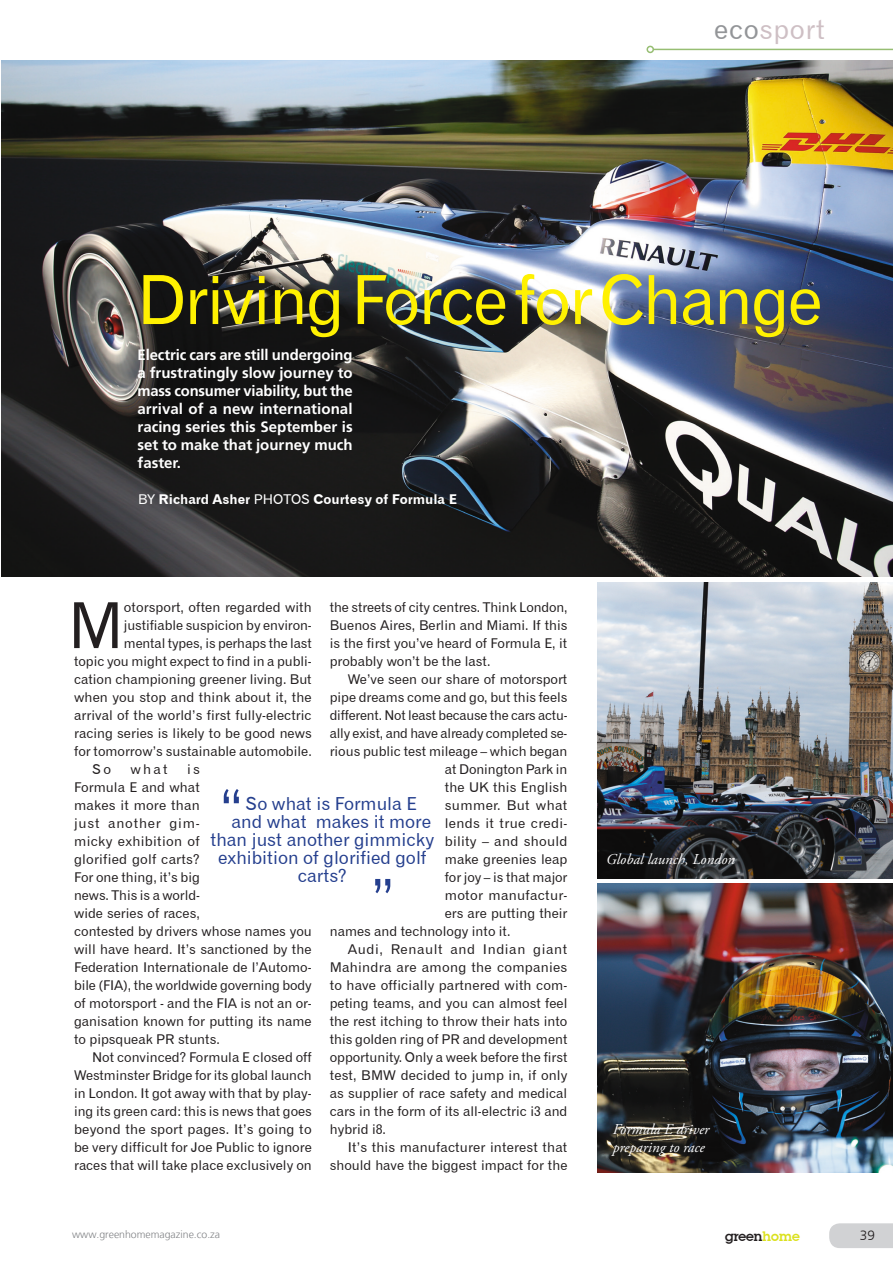
<style>
.page{position:relative;width:893px;height:1263px;background:#fff}
.page>*{position:absolute;margin:0;border:0;box-sizing:border-box;transform-origin:0 0}
.Body_Copy_Default{font:67.5px "Gothic 720 BT Roman B";letter-spacing:-.025em;color:#fff101}
.Body_Copy_No_Indent{font:63.15px "Gothic 720 BT Roman B";color:#231f20}
.Body_Copy_Default-2{font:54px "Gothic 720 BT Roman B";color:#253f8e}
.t1{font:27px "Gothic 720 BT Roman B";letter-spacing:.025em;color:#cebfc4}
.Body_Copy_Default-3{font:18px "Gothic 720 BT Roman B";color:#253f8e}
.t2{font:300 18px "Frutiger LT";color:#231f20}
.Body_Crosshead{font:700 15px/18px "Frutiger LT Std";color:#fff;text-align:justify}
.Picture_Captions{font:italic 15px/18px "Adobe Garamond Pro";color:#fff}
.t3{font:700 15px "Lapland";color:#231f20}
.Body_Copy_Default-4{font:13.5px/18px "Gothic 720 BT Roman B";color:#231f20;text-align:justify}
.Body_Copy_No_Indent-2{font:13.5px/18px "Gothic 720 BT Roman B";color:#231f20;text-align:right}
.Body_Copy_Default-5{font:13.5px "Gothic 720 BT Roman B";letter-spacing:.02em;color:#231f20}
.Body_Copy_No_Indent-3{font:13.5px "Gothic 720 BT Bold B";color:#fff}
.Body_Copy_Default-6{font:13.5px "Gothic 720 BT Roman B";letter-spacing:.025em;color:#231f20}
.t4{font:300 13.5px "Frutiger LT";color:#231f20}
.t5{font:300 10.5px "Frutiger LT";color:#808285}
.s1{color:#939598}
.s2{font-family:"Gothic 720 BT Roman B"}
.s3{color:#dbe11e}
</style>
<div class="page">
<svg style="left:829px;top:1223px;width:64px;height:25px;background:#d3d3d5"></svg>
<hr style="left:653px;top:49px;width:240px;height:1px;background:#97be73">
<div style="left:646px;top:46px;width:8px;height:7px;border:2px solid #97be73;border-radius:50%"></div>
<img style="left:2px;top:61px;width:891px;height:515px">
<img style="left:597px;top:883px;width:296px;height:290px">
<img style="left:597px;top:583px;width:296px;height:296px">
<p class="t1" style="left:714px;top:13px;width:112px"><span class="s1">eco</span>sport</p>
<p class="Body_Copy_Default" style="left:137px;top:259px;width:687px">Driving Force for Change</p>
<p class="Body_Crosshead" style="left:138px;top:346px;width:217px">Electric cars are still undergoing a frustratingly slow journey to mass consumer viability, but the arrival of a new international racing series this September is set to make that journey much faster.</p>
<p class="Body_Copy_No_Indent-3" style="left:138px;top:491px;width:320px"><span class="s2">BY</span> Richard Asher <span class="s2">PHOTOS</span> Courtesy of Formula E</p>
<p class="Body_Copy_No_Indent-2" style="left:74px;top:598px;width:239px">otorsport, often regarded with justifiable suspicion by environ-<br>mental types, is perhaps the last<br>topic you might expect to find in a publi&shy;cation championing greener living. But when you stop and think about it, the arrival of the world’s first fully-electric racing series is likely to be good news for tomorrow’s sustainable automobile.</p>
<p class="Body_Copy_Default-4" style="left:92px;top:760px;width:20px">So</p>
<p class="Body_Copy_Default-4" style="left:130px;top:760px;width:39px">what</p>
<p class="Body_Copy_Default-4" style="left:330px;top:598px;width:239px">the streets of city centres. Think London, Buenos Aires, Berlin and Miami. If this is the first you’ve heard of Formula E, it probably won’t be the last.</p>
<p class="Body_Copy_Default-4" style="left:348px;top:670px;width:221px">We’ve seen our share of motorsport</p>
<p class="Body_Copy_Default-4" style="left:330px;top:688px;width:239px">pipe dreams come and go, but this feels</p>
<p class="Body_Copy_Default-4" style="left:330px;top:706px;width:239px">different. Not least because the cars actu-</p>
<p class="Body_Copy_Default-4" style="left:330px;top:724px;width:239px">ally exist, and have already completed se-</p>
<p class="Body_Copy_Default-4" style="left:330px;top:742px;width:239px">rious public test mileage – which began</p>
<p class="Body_Copy_Default-4" style="left:445px;top:760px;width:124px">at Donington Park in</p>
<p class="Body_Copy_Default-4" style="left:445px;top:778px;width:124px">the UK this English</p>
<p class="Body_Copy_Default-6" style="left:445px;top:797px;width:124px">summer. But what</p>
<p class="Body_Copy_Default-5" style="left:445px;top:815px;width:124px">lends it true credi-</p>
<p class="Body_Copy_Default-5" style="left:445px;top:833px;width:124px">bility – and should</p>
<p class="Body_Copy_Default-4" style="left:445px;top:850px;width:124px">make greenies leap</p>
<p class="Body_Copy_Default-4" style="left:445px;top:868px;width:124px">for joy – is that major</p>
<p class="Body_Copy_Default-5" style="left:445px;top:887px;width:124px">motor manufactur-</p>
<p class="Body_Copy_Default-4" style="left:445px;top:904px;width:124px">ers are putting their</p>
<p class="Body_Copy_Default-4" style="left:330px;top:922px;width:182px">names and technology into it.</p>
<p class="Body_Copy_Default-4" style="left:330px;top:940px;width:239px;text-indent:18px">Audi, Renault and Indian giant Mahindra are among the companies to have officially partnered with com&shy;peting teams, and you can almost feel the rest itching to throw their hats into this golden ring of PR and development opportunity. Only a week before the first test, BMW decided to jump in, if only as supplier of race safety and medical cars in the form of its all-electric i3 and hybrid i8.</p>
<p class="Body_Copy_Default-4" style="left:330px;top:1138px;width:239px;text-align:right">It’s this manufacturer interest that should have the biggest impact for the</p>
<p class="Body_Copy_No_Indent" style="left:68px;top:587px;width:58px">M</p>
<p class="Body_Copy_Default-4" style="left:74px;top:760px;width:239px;text-align:left;text-indent:113px">is<br>Formula E and what<br>makes it more than<br>just another gim-<br>micky exhibition of<br>glorified golf carts?<br>For one thing, it’s big<br>news. This is a world-<br>wide series of races,<br>contested by drivers whose names you will have heard. It’s sanctioned by the<br>Federation Internationale de l’Automo&shy;bile (FIA), the worldwide governing body of motorsport - and the FIA is not an or&shy;ganisation known for putting its name to pipsqueak PR stunts.</p>
<p class="Body_Copy_Default-4" style="left:74px;top:1048px;width:239px;text-indent:18px">Not convinced? Formula E closed off Westminster Bridge for its global launch in London. It got away with that by play&shy;ing its green card: this is news that goes beyond the sport pages. It’s going to be very difficult for Joe Public to ignore races that will take place exclusively on</p>
<p class="Body_Copy_Default-2" style="left:219px;top:776px;width:25px">“</p>
<p class="Body_Copy_Default-3" style="left:246px;top:793px;width:173px">So what is Formula E</p>
<p class="Body_Copy_Default-3" style="left:231px;top:811px;width:201px">and what makes it more</p>
<p class="Body_Copy_Default-3" style="left:210px;top:829px;width:225px">than just another gimmicky</p>
<p class="Body_Copy_Default-3" style="left:218px;top:847px;width:210px">exhibition of glorified golf</p>
<p class="Body_Copy_Default-3" style="left:298px;top:865px;width:51px">carts?</p>
<p class="Body_Copy_Default-2" style="left:371px;top:866px;width:25px">”</p>
<p class="Picture_Captions" style="left:606px;top:851px;width:130px">Global launch, London</p>
<p class="Picture_Captions" style="left:613px;top:1121px;width:98px">Formula E driver preparing to race</p>
<p class="t5" style="left:72px;top:1229px;width:150px">www.greenhomemagazine.co.za</p>
<p class="t3" style="left:725px;top:1227px;width:76px">green<span class="s3">home</span></p>
<p class="t2" style="left:851px;top:1229px;width:22px">39</p>
<p class="t4" style="left:860px;top:1228px;width:17px">39</p>
</div>
